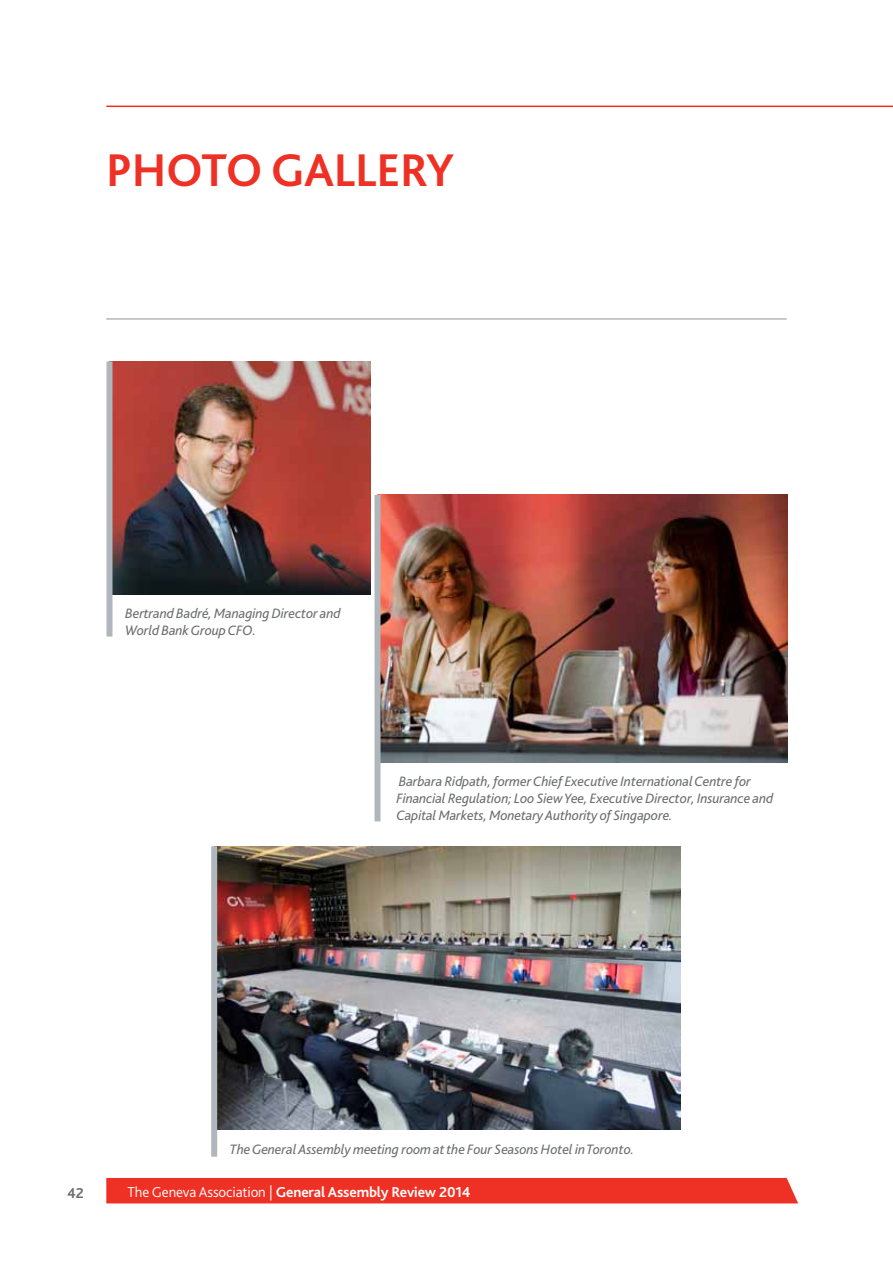
<style>
.page{position:relative;width:893px;height:1263px;background:#fff}
.page>*{position:absolute;margin:0;border:0;box-sizing:border-box;transform-origin:0 0}
.t1{font:700 48px "Bliss 2";color:#ee3124}
.t2{font:700 15px "Bliss 2";letter-spacing:-.01em;color:#fff}
.t3{font:700 15px "Bliss 2";color:#6d6e71}
.t4{font:italic 14.25px/17.1px "Bliss 2";letter-spacing:-.01em;color:#6d6e71}
.s1{font-weight:300}
</style>
<div class="page">
<hr style="left:106px;top:318px;width:681px;height:2px;background:#b0b7bc">
<hr style="left:106px;top:106px;width:787px;height:1px;background:#ee3124">
<div style="left:106px;top:1178px;width:692px;height:25px;background:#ee3124"></div>
<img style="left:112px;top:362px;width:259px;height:232px">
<img style="left:217px;top:846px;width:463px;height:283px">
<div style="left:106px;top:361px;width:6px;height:276px;background:#b0b7bc"></div>
<img style="left:381px;top:495px;width:406px;height:267px">
<div style="left:375px;top:495px;width:6px;height:326px;background:#b0b7bc"></div>
<div style="left:211px;top:846px;width:6px;height:311px;background:#b0b7bc"></div>
<p class="t1" style="left:106px;top:141px;width:32px">PHO</p>
<p class="t1" style="left:202px;top:141px;width:157px">TO GALLERY</p>
<p class="t4" style="left:125px;top:604px;width:217px">Bertrand Badré, Managing Director and<br>World Bank Group CFO.</p>
<p class="t4" style="left:396px;top:772px;width:378px">Barbara Ridpath, former Chief Executive International Centre for<br>Financial Regulation; Loo Siew Yee, Executive Director, Insurance and<br>Capital Markets, Monetary Authority of Singapore.</p>
<p class="t4" style="left:230px;top:1141px;width:406px">The General Assembly meeting room at the Four Seasons Hotel in Toronto.</p>
<p class="t3" style="left:67px;top:1183px;width:18px">42</p>
<p class="t2" style="left:128px;top:1182px;width:345px"><span class="s1">The Geneva Association |</span> General Assembly Review 2014</p>
</div>
